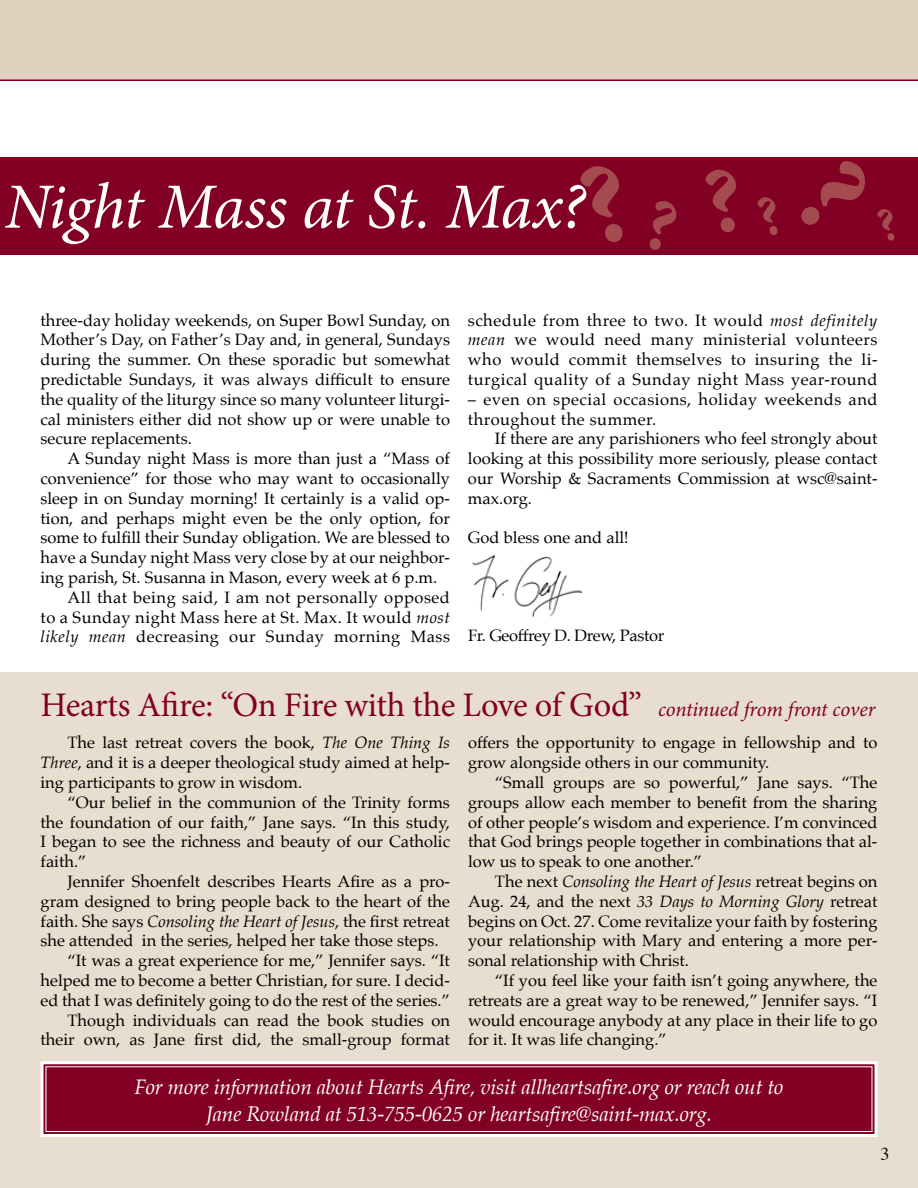
<style>
.page{position:relative;width:918px;height:1188px;background:#fff}
.page>*{position:absolute;margin:0;border:0;box-sizing:border-box;transform-origin:0 0}
.t1{font:italic 64.5px "Minion Pro";letter-spacing:-.01em;color:#fff}
.t2{font:34.5px "Minion Pro";letter-spacing:-.01em;color:#820024}
.t3{font:italic 21px/27px "Palatino";letter-spacing:-.01em;color:#fff;text-align:center}
.t4{font:18px "Times";color:#000}
.t5{font:16.5px/19.8px "Palatino";color:#000;text-align:justify}
.t6{font:16.5px/19.8px "Palatino";letter-spacing:.03em;color:#000}
.t7{font:16.5px "Palatino";letter-spacing:-.02em;color:#000}
.s1{font-style:italic}
.s2{font-style:italic;font-size:21px}
</style>
<div class="page">
<div style="left:0;top:0;width:918px;height:81px;background:#e0d2bf"></div>
<hr style="left:0;top:80px;width:918px;height:1px;background:#820024">
<div style="left:0;top:673px;width:918px;height:515px;background:#e8ded0"></div>
<div style="left:0;top:157px;width:918px;height:98px;background:#820024"></div>
<svg style="left:580px;top:166px;width:43px;height:76px"></svg>
<svg style="left:40px;top:1061px;width:838px;height:76px;background:#8d1838"></svg>
<div style="left:45px;top:1066px;width:828px;height:66px;border:1px solid #fff"></div>
<svg style="left:649px;top:201px;width:28px;height:49px"></svg>
<svg style="left:705px;top:169px;width:31px;height:64px"></svg>
<svg style="left:757px;top:197px;width:21px;height:38px"></svg>
<svg style="left:801px;top:161px;width:64px;height:64px"></svg>
<svg style="left:877px;top:209px;width:18px;height:32px"></svg>
<img style="left:472px;top:554px;width:110px;height:64px">
<h1 class="t1" style="left:5px;top:163px;width:582px">Night Mass at St. Max?</h1>
<p class="t5" style="left:40px;top:310px;width:411px">three-day holiday weekends, on Super Bowl Sunday, on Mother’s Day, on Father’s Day and, in general, Sundays during the summer. On these sporadic but somewhat predictable Sundays, it was always difficult to ensure the quality of the liturgy since so many volunteer liturgi&shy;cal ministers either did not show up or were unable to secure replacements.</p>
<p class="t5" style="left:67px;top:449px;width:384px">A Sunday night Mass is more than just a “Mass of</p>
<p class="t5" style="left:40px;top:468px;width:411px">convenience” for those who may want to occasionally</p>
<p class="t5" style="left:40px;top:488px;width:411px">sleep in on Sunday morning! It certainly is a valid op-</p>
<p class="t5" style="left:40px;top:508px;width:411px">tion, and perhaps might even be the only option, for</p>
<p class="t5" style="left:40px;top:528px;width:411px">some to fulfill their Sunday obligation. We are blessed to</p>
<p class="t5" style="left:40px;top:548px;width:411px">have a Sunday night Mass very close by at our neighbor-</p>
<p class="t5" style="left:40px;top:567px;width:398px">ing parish, St. Susanna in Mason, every week at 6 p.m.</p>
<p class="t6" style="left:67px;top:587px;width:384px">All that being said, I am not personally opposed</p>
<p class="t6" style="left:40px;top:607px;width:411px">to a Sunday night Mass here at St. Max. It would <span class="s1">most</span></p>
<p class="t6" style="left:40px;top:627px;width:411px"><span class="s1">likely mean</span> decreasing our Sunday morning Mass</p>
<p class="t5" style="left:468px;top:310px;width:411px">schedule from three to two. It would <span class="s1">most definitely mean</span> we would need many ministerial volunteers who would commit themselves to insuring the li&shy;turgical quality of a Sunday night Mass year-round</p>
<p class="t6" style="left:468px;top:389px;width:411px">– even on special occasions, holiday weekends and throughout the summer.</p>
<p class="t5" style="left:468px;top:429px;width:411px;text-indent:27px">If there are any parishioners who feel strongly about looking at this possibility more seriously, please contact our Worship &amp; Sacraments Commission at wsc@saint&shy;max.org.</p>
<p class="t5" style="left:468px;top:528px;width:162px">God bless one and all!</p>
<p class="t7" style="left:468px;top:621px;width:198px">Fr. Geoffrey D. Drew, Pastor</p>
<h2 class="t2" style="left:40px;top:682px;width:836px">Hearts Afire: “On Fire with the Love of God” <span class="s2">continued from front cover</span></h2>
<p class="t5" style="left:41px;top:733px;width:411px;text-indent:27px">The last retreat covers the book, <span class="s1">The One Thing Is Three</span>, and it is a deeper theological study aimed at help&shy;ing participants to grow in wisdom.</p>
<p class="t5" style="left:41px;top:792px;width:411px;text-indent:27px">“Our belief in the communion of the Trinity forms the foundation of our faith,” Jane says. “In this study, I began to see the richness and beauty of our Catholic faith.”</p>
<p class="t5" style="left:68px;top:871px;width:384px">Jennifer Shoenfelt describes Hearts Afire as a pro-</p>
<p class="t5" style="left:41px;top:891px;width:411px">gram designed to bring people back to the heart of the</p>
<p class="t5" style="left:41px;top:911px;width:411px">faith. She says <span class="s1">Consoling the Heart of Jesus</span>, the first retreat</p>
<p class="t5" style="left:41px;top:931px;width:400px">she attended in the series, helped her take those steps.</p>
<p class="t5" style="left:68px;top:951px;width:384px">“It was a great experience for me,” Jennifer says. “It</p>
<p class="t5" style="left:41px;top:970px;width:411px">helped me to become a better Christian, for sure. I decid-</p>
<p class="t5" style="left:41px;top:990px;width:411px">ed that I was definitely going to do the rest of the series.”</p>
<p class="t5" style="left:68px;top:1010px;width:384px">Though individuals can read the book studies on</p>
<p class="t5" style="left:41px;top:1030px;width:411px">their own, as Jane first did, the small-group format</p>
<p class="t5" style="left:468px;top:733px;width:411px">offers the opportunity to engage in fellowship and to grow alongside others in our community.</p>
<p class="t5" style="left:468px;top:772px;width:411px;text-indent:27px">“Small groups are so powerful,” Jane says. “The groups allow each member to benefit from the sharing of other people’s wisdom and experience. I’m convinced that God brings people together in combinations that al&shy;low us to speak to one another.”</p>
<p class="t5" style="left:468px;top:871px;width:411px;text-indent:27px">The next <span class="s1">Consoling the Heart of Jesus</span> retreat begins on Aug. 24, and the next <span class="s1">33 Days to Morning Glory</span> retreat begins on Oct. 27. Come revitalize your faith by fostering your relationship with Mary and entering a more per&shy;sonal relationship with Christ.</p>
<p class="t5" style="left:468px;top:970px;width:411px;text-indent:27px">“If you feel like your faith isn’t going anywhere, the retreats are a great way to be renewed,” Jennifer says. “I would encourage anybody at any place in their life to go for it. It was life changing.”</p>
<p class="t3" style="left:134px;top:1073px;width:651px">For more information about Hearts Afire, visit allheartsafire.org or reach out to<br>Jane Rowland at 513-755-0625 or heartsafire@saint-max.org.</p>
<p class="t4" style="left:880px;top:1137px;width:10px">3</p>
</div>
